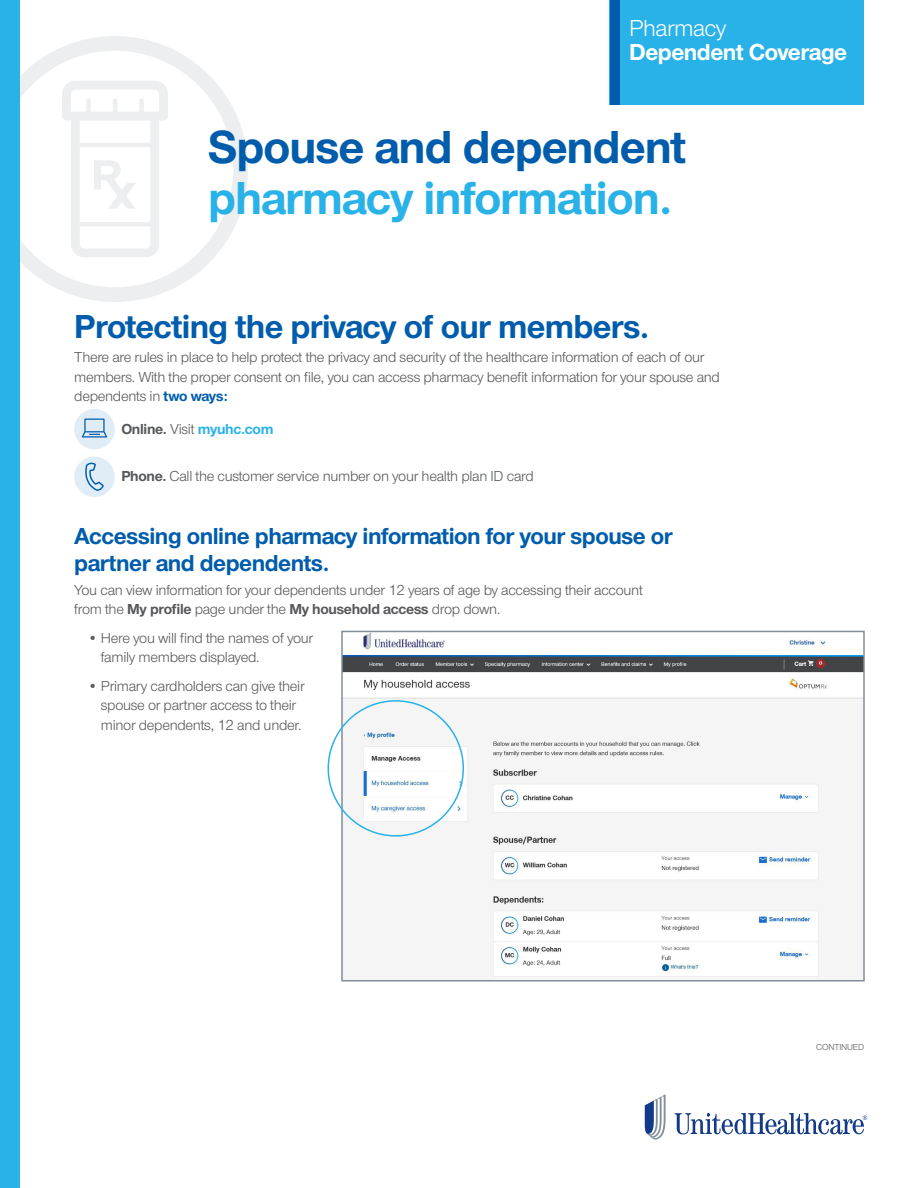
<style>
.page{position:relative;width:918px;height:1188px;background:#fff}
.page>*{position:absolute;margin:0;border:0;box-sizing:border-box;transform-origin:0 0}
.t1{font:700 48px "UHC Sans";letter-spacing:-.02em;color:#29b2e7}
.t2{font:700 48px "UHC Sans";letter-spacing:-.02em;color:#015dac}
.t3{font:700 34.5px "UHC Sans";letter-spacing:-.02em;color:#015dac}
.t4{font:700 24px/27px "UHC Sans";letter-spacing:-.02em;color:#015dac}
.t5{font:700 24px "UHC Sans";letter-spacing:-.02em;color:#fff}
.t6{font:24px "UHC Sans";letter-spacing:-.02em;color:#fff}
.t7{font:15px/19.5px "UHC Sans";letter-spacing:-.02em;color:#57585a}
.t8{font:700 15px "UHC Sans";letter-spacing:-.02em;color:#29b2e7}
.t9{font:9px "UHC Sans";letter-spacing:-.02em;color:#57585a}
.s1{font-weight:700;color:#015dac}
.s2{color:#57585a}
.s3{font-weight:400;color:#57585a}
.s4{font-weight:700}
</style>
<div class="page">
<svg style="left:20px;top:36px;width:228px;height:266px"></svg>
<div style="left:74px;top:409px;width:41px;height:40px;background:#e1edf6;border-radius:50%"></div>
<svg style="left:82px;top:419px;width:25px;height:19px"></svg>
<div style="left:74px;top:457px;width:41px;height:40px;background:#e1edf6;border-radius:50%"></div>
<svg style="left:85px;top:463px;width:19px;height:28px"></svg>
<svg style="left:675px;top:1113px;width:192px;height:21px"></svg>
<svg style="left:645px;top:1094px;width:21px;height:46px"></svg>
<img style="left:344px;top:634px;width:518px;height:345px">
<div style="left:341px;top:631px;width:524px;height:351px;border:2px solid #828e98"></div>
<div style="left:610px;top:0;width:254px;height:104px;background:#29b2e7"></div>
<div style="left:610px;top:0;width:10px;height:104px;background:#015dac"></div>
<div style="left:0;top:0;width:20px;height:1188px;background:#29b2e7"></div>
<svg style="left:62px;top:81px;width:106px;height:176px"></svg>
<h3 class="t6" style="left:629px;top:13px;width:99px">Pharmacy</h3>
<h3 class="t5" style="left:629px;top:36px;width:219px">Dependent Coverage</h3>
<h1 class="t2" style="left:208px;top:115px;width:480px">Spouse and dependent</h1>
<h1 class="t1" style="left:208px;top:166px;width:466px">pharmacy information.</h1>
<h2 class="t3" style="left:74px;top:303px;width:577px">Protecting the privacy of our members.</h2>
<p class="t7" style="left:74px;top:347px;width:647px">There are rules in place to help protect the privacy and security of the healthcare information of each of our members. With the proper consent on file, you can access pharmacy benefit information for your spouse and dependents in <span class="s1">two ways:</span></p>
<p class="t8" style="left:121px;top:419px;width:154px"><span class="s2">Online.</span> <span class="s3">Visit</span> myuhc.com</p>
<p class="t7" style="left:121px;top:465px;width:414px"><span class="s4">Phone.</span> Call the customer service number on your health plan ID card</p>
<h3 class="t4" style="left:74px;top:521px;width:600px">Accessing online pharmacy information for your spouse or partner and dependents.</h3>
<p class="t7" style="left:74px;top:579px;width:570px">You can view information for your dependents under 12 years of age by accessing their account from the <span class="s4">My profile</span> page under the <span class="s4">My household access</span> drop down.</p>
<p class="t7" style="left:101px;top:627px;width:214px;text-indent:-13px">• Here you will find the names of your family members displayed.</p>
<p class="t7" style="left:101px;top:675px;width:205px;text-indent:-13px">• Primary cardholders can give their spouse or partner access to their minor dependents, 12 and under.</p>
<p class="t9" style="left:816px;top:1041px;width:49px">CONTINUED</p>
</div>
